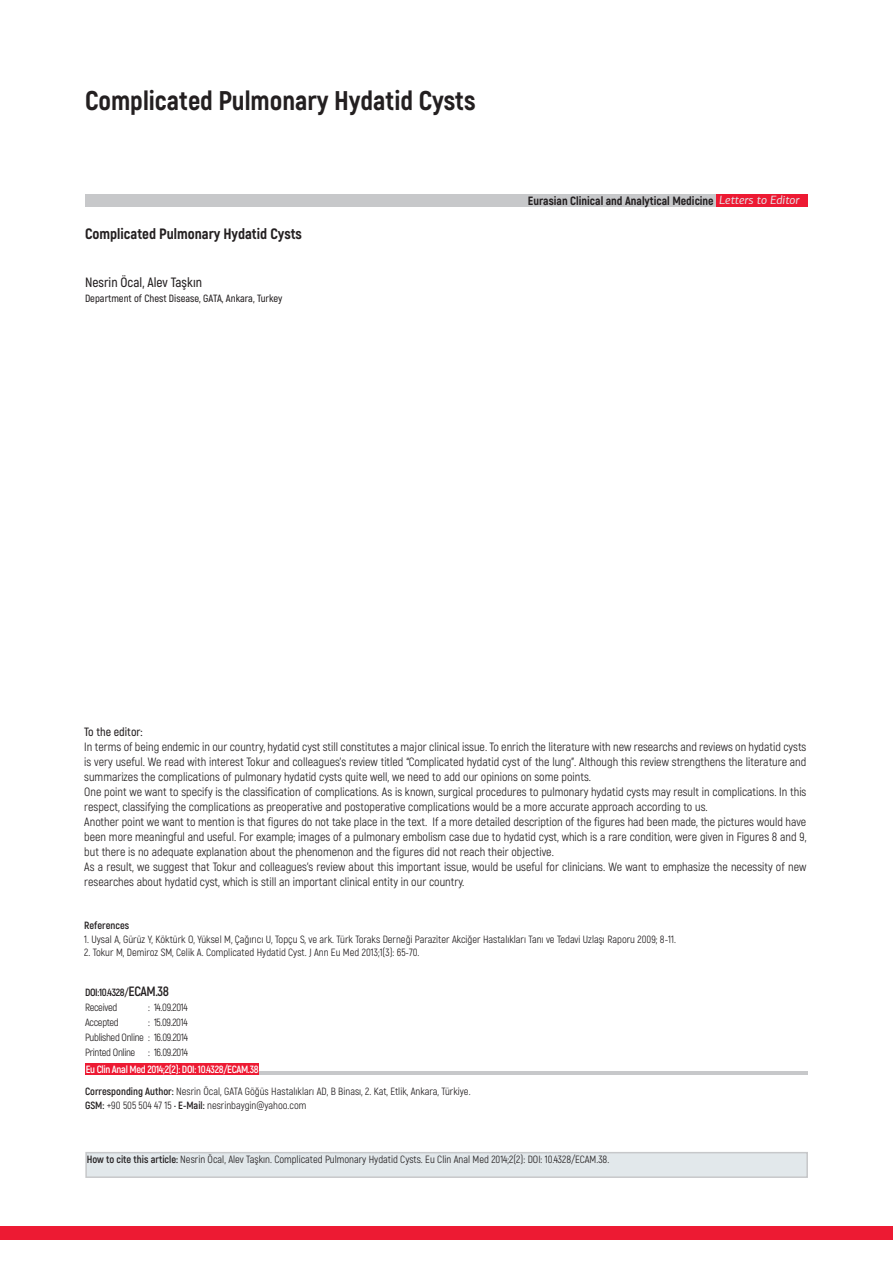
<style>
.page{position:relative;width:893px;height:1263px;background:#fff}
.page>*{position:absolute;margin:0;border:0;box-sizing:border-box;transform-origin:0 0}
.t1{font:800 27px "Akrobat";color:#231f20}
.t2{font:800 15px "Akrobat";color:#231f20}
.t3{font:600 13.5px "Akrobat";color:#231f20}
.t4{font:12px/15px "Akrobat";color:#231f20;text-align:justify}
.t5{font:800 12px "Akrobat";color:#231f20}
.t6{font:600 12px "Akrobat";color:#231f20}
.List_Paragraph{font:10.5px "Akrobat";color:#231f20}
.List_Paragraph-2{font:10.5px "Akrobat";letter-spacing:-.03em;color:#231f20}
.t7{font:600 10.5px "Akrobat";color:#231f20}
.t8{font:700 10.5px "Akrobat";letter-spacing:-.03em;color:#fff}
.List_Paragraph-3{font:700 10.5px "Akrobat";letter-spacing:-.03em;color:#231f20}
.List_Paragraph-4{font:700 10.5px "Akrobat";letter-spacing:-.005em;color:#231f20}
.s1{font-family:"PF Agora Sans Pro";font-weight:400;font-style:italic;color:#e2e8eb}
.s2{font-size:13.5px}
.s3{font-weight:700}
</style>
<div class="page">
<div style="left:85px;top:194px;width:695px;height:13px;background:#c7c8ca"></div>
<hr style="left:161px;top:1072px;width:647px;height:3px;background:#c7c8ca">
<div style="left:717px;top:194px;width:91px;height:13px;background:#ed1a33"></div>
<div style="left:0;top:1226px;width:893px;height:14px;background:#ed1a33"></div>
<div style="left:86px;top:1064px;width:173px;height:11px;background:#ed1a33"></div>
<div style="left:86px;top:1153px;width:721px;height:24px;background:#e2e8eb"></div>
<div style="left:85px;top:1152px;width:723px;height:26px;border:2px solid #c7c8ca"></div>
<p class="t1" style="left:85px;top:84px;width:392px">Complicated Pulmonary Hydatid Cysts</p>
<p class="t2" style="left:85px;top:224px;width:218px">Complicated Pulmonary Hydatid Cysts</p>
<p class="t3" style="left:85px;top:274px;width:118px">Nesrin Öcal, Alev Taşkın</p>
<p class="t7" style="left:85px;top:291px;width:199px">Department of Chest Disease, GATA, Ankara, Turkey</p>
<p class="t5" style="left:528px;top:193px;width:273px">Eurasian Clinical and Analytical Medicine <span class="s1">Letters to Editor</span></p>
<p class="t6" style="left:84px;top:724px;width:60px">To the editor:</p>
<p class="t4" style="left:84px;top:739px;width:724px">In terms of being endemic in our country, hydatid cyst still constitutes a major clinical issue. To enrich the literature with new researchs and reviews on hydatid cysts is very useful. We read with interest Tokur and colleagues’s review titled “Complicated hydatid cyst of the lung”. Although this review strengthens the literature and summarizes the complications of pulmonary hydatid cysts quite well, we need to add our opinions on some points.</p>
<p class="t4" style="left:84px;top:784px;width:724px">One point we want to specify is the classification of complications. As is known, surgical procedures to pulmonary hydatid cysts may result in complications. In this respect, classifying the complications as preoperative and postoperative complications would be a more accurate approach according to us.</p>
<p class="t4" style="left:84px;top:814px;width:724px">Another point we want to mention is that figures do not take place in the text. If a more detailed description of the figures had been made, the pictures would have been more meaningful and useful. For example; images of a pulmonary embolism case due to hydatid cyst, which is a rare condition, were given in Figures 8 and 9, but there is no adequate explanation about the phenomenon and the figures did not reach their objective.</p>
<p class="t4" style="left:84px;top:859px;width:723px">As a result, we suggest that Tokur and colleagues’s review about this important issue, would be useful for clinicians. We want to emphasize the necessity of new researches about hydatid cyst, which is still an important clinical entity in our country.</p>
<p class="List_Paragraph-4" style="left:84px;top:919px;width:46px">References</p>
<p class="List_Paragraph" style="left:84px;top:933px;width:593px">1. Uysal A, Gürüz Y, Köktürk O, Yüksel M, Çağırıcı U, Topçu S, ve ark. Türk Toraks Derneği Paraziter Akciğer Hastalıkları Tanı ve Tedavi Uzlaşı Raporu 2009; 8-11.</p>
<p class="List_Paragraph" style="left:84px;top:946px;width:337px">2. Tokur M, Demiroz SM, Celik A. Complicated Hydatid Cyst. J Ann Eu Med 2013;1(3): 65-70.</p>
<p class="List_Paragraph-3" style="left:85px;top:986px;width:86px">DOI:10.4328/<span class="s2">ECAM.38</span></p>
<p class="List_Paragraph-2" style="left:85px;top:1001px;width:34px">Received</p>
<p class="List_Paragraph" style="left:148px;top:1001px;width:41px">: 14.09.2014</p>
<p class="List_Paragraph-2" style="left:85px;top:1016px;width:35px">Accepted</p>
<p class="List_Paragraph" style="left:148px;top:1016px;width:41px">: 15.09.2014</p>
<p class="List_Paragraph-2" style="left:85px;top:1031px;width:104px">Published Online : 16.09.2014</p>
<p class="List_Paragraph-2" style="left:85px;top:1046px;width:104px">Printed Online : 16.09.2014</p>
<p class="List_Paragraph" style="left:85px;top:1085px;width:387px"><span class="s3">Corresponding Author:</span> Nesrin Öcal, GATA Göğüs Hastalıkları AD, B Binası, 2. Kat, Etlik, Ankara, Türkiye.</p>
<p class="List_Paragraph" style="left:85px;top:1099px;width:223px"><span class="s3">GSM:</span> +90 505 504 47 15 • <span class="s3">E-Mail:</span> nesrinbaygin@yahoo.com</p>
<p class="t8" style="left:86px;top:1063px;width:174px">Eu Clin Anal Med 2014;2(2): DOI: 10.4328/ECAM.38</p>
<p class="List_Paragraph" style="left:87px;top:1153px;width:524px"><span class="s3">How to cite this article:</span> Nesrin Öcal, Alev Taşkın. Complicated Pulmonary Hydatid Cysts. Eu Clin Anal Med 2014;2(2): DOI: 10.4328/ECAM.38.</p>
</div>
